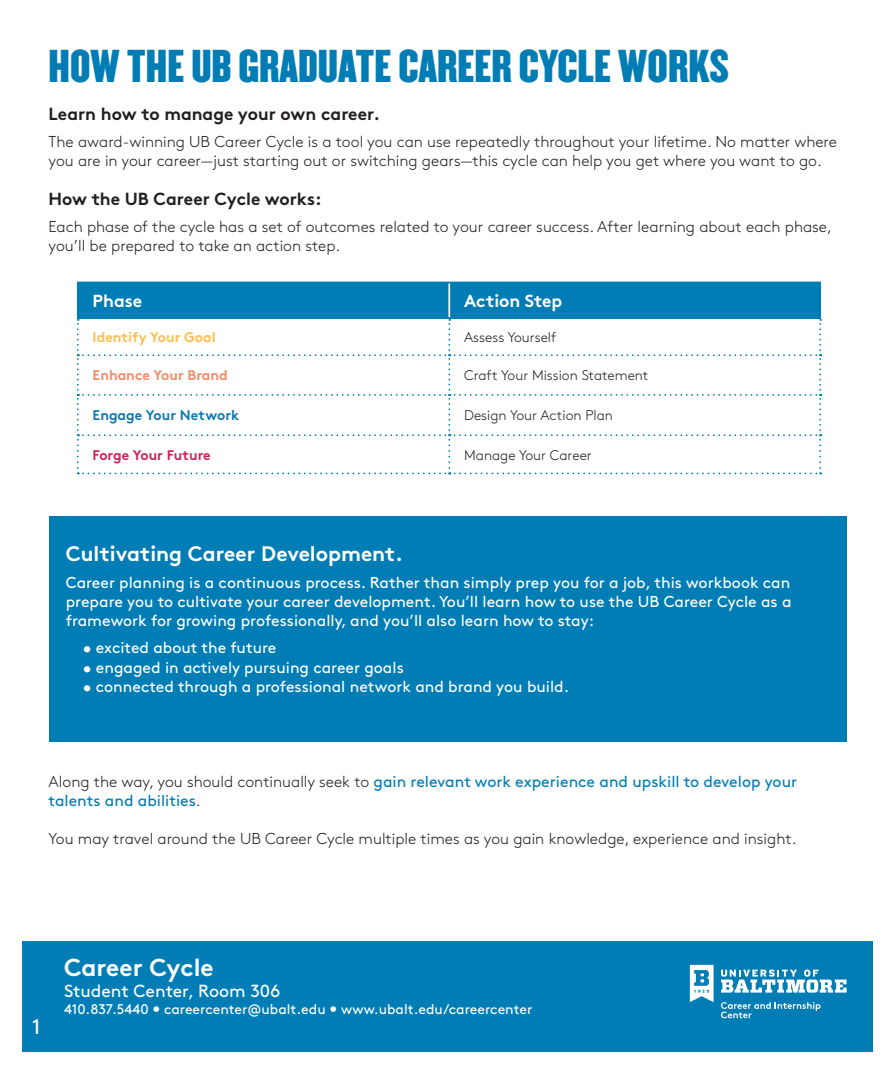
<style>
.page{position:relative;width:882px;height:1071px;background:#fff}
.page>*{position:absolute;margin:0;border:0;box-sizing:border-box;transform-origin:0 0}
.t1{font:40.25px "Champion Welterweight";color:#007db5}
.t2{font:700 24.5px "Brown Std";color:#fff}
.t3{font:700 21px "Brown Std";color:#fff}
.t4{font:21px "Brown Std";color:#fff}
.t5{font:700 17.5px "Brown Std";color:#231f20}
.t6{font:17.5px "Brown Std";color:#fff}
.t7{font:700 17.5px "Brown Std";color:#fff}
.t8{font:300 15.75px/19.2px "Brown Std";color:#231f20}
.t9{font:15.75px/19.2px "Brown Std";color:#fff;text-align:justify}
.t10{font:15.75px/19.2px "Brown Std";color:#007db5}
.t11{font:300 14px "Brown Std";color:#231f20}
.t12{font:14px "Brown Std";color:#fff}
.t13{font:700 14px "Brown Std";color:#1079b1}
.t14{font:700 14px "Brown Std";color:#fdbf50}
.t15{font:700 14px "Brown Std";color:#f58b67}
.t16{font:700 14px "Brown Std";color:#cd225b}
.s1{font-weight:300;color:#231f20}
</style>
<div class="page">
<div style="left:23px;top:942px;width:850px;height:110px;background:#007db5"></div>
<svg style="left:690px;top:965px;width:24px;height:37px"></svg>
<svg style="left:721px;top:970px;width:126px;height:23px"></svg>
<svg style="left:721px;top:1002px;width:100px;height:16px"></svg>
<svg style="left:77px;top:283px;width:744px;height:191px"></svg>
<hr style="left:448px;top:283px;width:2px;height:34px;background:#fff">
<hr style="left:77px;top:282px;width:372px;height:1px;background:#007db5">
<hr style="left:77px;top:283px;width:2px;height:34px;background:#007db5">
<hr style="left:449px;top:282px;width:372px;height:1px;background:#007db5">
<hr style="left:819px;top:283px;width:2px;height:34px;background:#007db5">
<hr style="left:77px;top:317px;width:372px;height:2px;background:#007db5">
<hr style="left:449px;top:317px;width:372px;height:2px;background:#007db5">
<div style="left:49px;top:517px;width:798px;height:225px;background:#007db5"></div>
<p class="t1" style="left:49px;top:33px;width:682px">HOW THE UB GRADUATE CAREER CYCLE WORKS</p>
<p class="t5" style="left:49px;top:103px;width:333px">Learn how to manage your own career.</p>
<p class="t8" style="left:49px;top:132px;width:790px">The award-winning UB Career Cycle is a tool you can use repeatedly throughout your lifetime. No matter where you are in your career—just starting out or switching gears—this cycle can help you get where you want to go.</p>
<p class="t5" style="left:49px;top:188px;width:275px">How the UB Career Cycle works:</p>
<p class="t8" style="left:49px;top:217px;width:785px">Each phase of the cycle has a set of outcomes related to your career success. After learning about each phase, you’ll be prepared to take an action step.</p>
<p class="t7" style="left:93px;top:290px;width:51px">Phase</p>
<p class="t7" style="left:464px;top:290px;width:100px">Action Step</p>
<p class="t14" style="left:93px;top:328px;width:125px">Identify Your Goal</p>
<p class="t11" style="left:464px;top:329px;width:94px">Assess Yourself</p>
<p class="t15" style="left:93px;top:367px;width:137px">Enhance Your Brand</p>
<p class="t11" style="left:464px;top:368px;width:186px">Craft Your Mission Statement</p>
<p class="t13" style="left:93px;top:407px;width:148px">Engage Your Network</p>
<p class="t11" style="left:464px;top:408px;width:150px">Design Your Action Plan</p>
<p class="t16" style="left:93px;top:446px;width:120px">Forge Your Future</p>
<p class="t11" style="left:464px;top:447px;width:129px">Manage Your Career</p>
<p class="t3" style="left:66px;top:540px;width:339px">Cultivating Career Development.</p>
<p class="t9" style="left:66px;top:573px;width:727px">Career planning is a continuous process. Rather than simply prep you for a job, this workbook can prepare you to cultivate your career development. You’ll learn how to use the UB Career Cycle as a framework for growing professionally, and you’ll also learn how to stay:</p>
<p class="t9" style="left:83px;top:638px;width:195px">• excited about the future</p>
<p class="t9" style="left:83px;top:658px;width:323px">• engaged in actively pursuing career goals</p>
<p class="t9" style="left:83px;top:677px;width:488px">• connected through a professional network and brand you build.</p>
<p class="t10" style="left:49px;top:772px;width:750px"><span class="s1">Along the way, you should continually seek to</span> gain relevant work experience and upskill to develop your talents and abilities<span class="s1">.</span></p>
<p class="t8" style="left:49px;top:829px;width:749px">You may travel around the UB Career Cycle multiple times as you gain knowledge, experience and insight.</p>
<p class="t4" style="left:32px;top:1015px;width:10px">1</p>
<p class="t2" style="left:64px;top:952px;width:151px">Career Cycle</p>
<p class="t6" style="left:64px;top:981px;width:218px">Student Center, Room 306</p>
<p class="t12" style="left:64px;top:1001px;width:470px">410.837.5440 • careercenter@ubalt.edu • www.ubalt.edu/careercenter</p>
</div>
